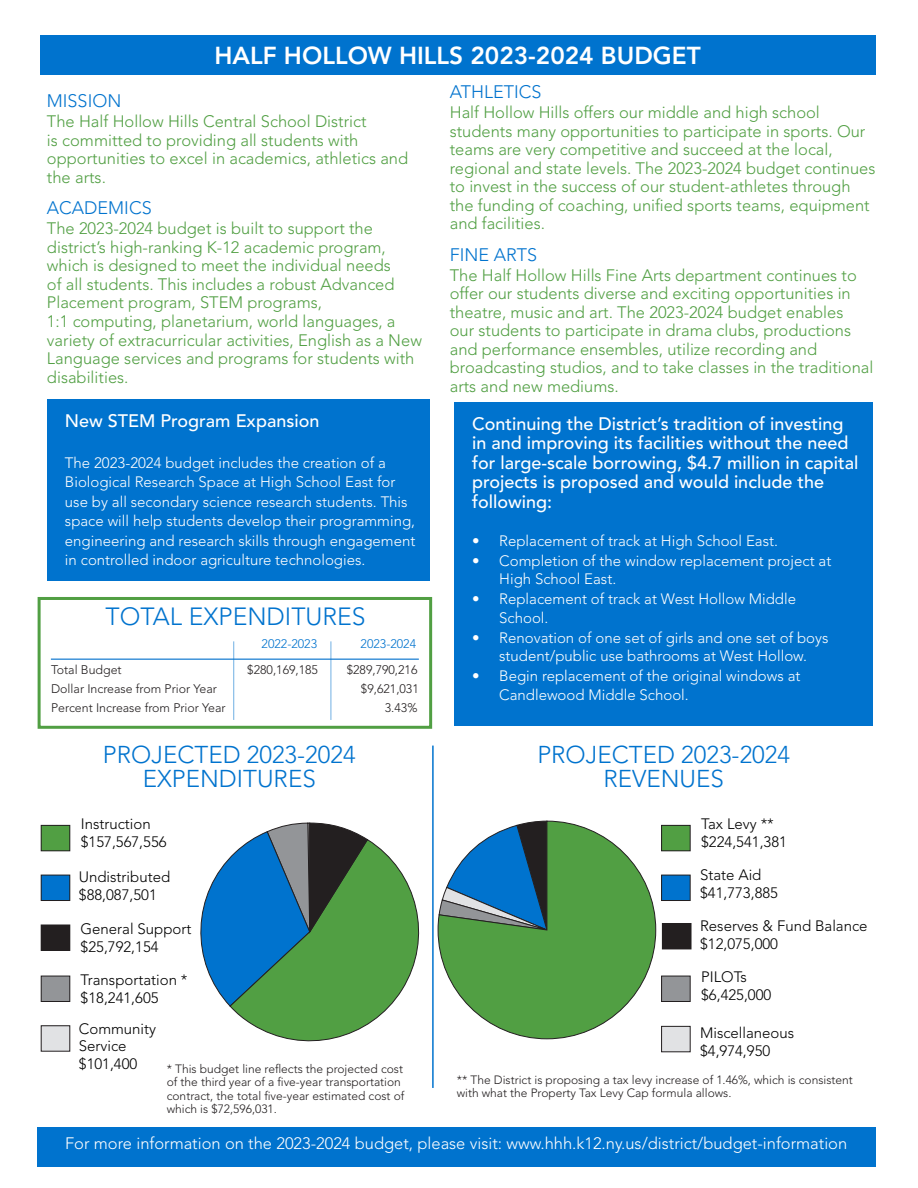
<style>
.page{position:relative;width:918px;height:1188px;background:#fff}
.page>*{position:absolute;margin:0;border:0;box-sizing:border-box;transform-origin:0 0}
.Paragraph_Style1{font:300 24.75px "Avenir LT Std";color:#0073ce}
.Paragraph_Style1-2{font:800 24.45px "Avenir LT Std";color:#fff}
.Paragraph_Style45{font:300 24.15px/24.2px "Avenir LT Std";color:#0073ce;text-align:center}
.Paragraph_Style7{font:500 18px/19.5px "Avenir LT Std";color:#fff}
.Paragraph_Style7-2{font:300 18px "Avenir LT Std";color:#0073ce}
.Paragraph_Style35{font:300 16.5px/18.6px "Avenir LT Std";color:#519f43}
.t1{font:300 16.5px "Avenir LT Std";color:#fff}
.Paragraph_Style7-3{font:300 15px/19.5px "Avenir LT Std";color:#fff}
.Avenir{font:300 15px/16.5px "Avenir LT Std";color:#000}
.Paragraph_Style9{font:300 12.3px "Avenir LT Std";color:#231f20}
.Paragraph_Style1-3{font:300 12.3px "Avenir LT Std";color:#231f20}
.Paragraph_Style1-4{font:300 12.3px "Avenir LT Std";color:#0073ce}
.Paragraph_Style29{font:300 12.3px "Avenir LT Std";color:#231f20}
.Paragraph_Style16{font:300 12.3px "Avenir LT Std";color:#231f20}
.Avenir-2{font:300 12px/13.5px "Avenir LT Std";color:#231f20}
</style>
<div class="page">
<div style="left:40px;top:35px;width:836px;height:40px;background:#0073ce"></div>
<div style="left:38px;top:1127px;width:838px;height:40px;background:#0073ce"></div>
<div style="left:662px;top:825px;width:28px;height:26px;background:#519f43"></div>
<div style="left:661px;top:825px;width:30px;height:26px;border:1px solid #231f20"></div>
<div style="left:662px;top:875px;width:28px;height:26px;background:#0073ce"></div>
<div style="left:661px;top:875px;width:30px;height:26px;border:1px solid #231f20"></div>
<div style="left:662px;top:923px;width:29px;height:26px;background:#231f20"></div>
<div style="left:662px;top:976px;width:28px;height:25px;background:#939598"></div>
<div style="left:661px;top:976px;width:30px;height:26px;border:1px solid #231f20"></div>
<div style="left:662px;top:1026px;width:28px;height:26px;background:#e1e2e4"></div>
<div style="left:661px;top:1026px;width:30px;height:26px;border:1px solid #231f20"></div>
<div style="left:41px;top:825px;width:29px;height:26px;background:#519f43"></div>
<div style="left:41px;top:825px;width:29px;height:26px;border:1px solid #231f20"></div>
<div style="left:41px;top:875px;width:29px;height:26px;background:#0073ce"></div>
<div style="left:41px;top:875px;width:29px;height:26px;border:1px solid #231f20"></div>
<div style="left:41px;top:976px;width:29px;height:25px;background:#939598"></div>
<div style="left:41px;top:976px;width:29px;height:26px;border:1px solid #231f20"></div>
<div style="left:41px;top:1026px;width:29px;height:25px;background:#e1e2e4"></div>
<div style="left:41px;top:1025px;width:29px;height:27px;border:1px solid #231f20"></div>
<div style="left:41px;top:925px;width:29px;height:25px;background:#231f20"></div>
<div style="left:41px;top:925px;width:29px;height:26px;border:1px solid #231f20"></div>
<hr style="left:432px;top:746px;width:2px;height:342px;background:#0073ce">
<hr style="left:330px;top:641px;width:1px;height:79px;background:#80b8e6">
<hr style="left:233px;top:641px;width:1px;height:79px;background:#80b8e6">
<hr style="left:51px;top:659px;width:368px;height:1px;background:#0070cd">
<div style="left:454px;top:402px;width:419px;height:324px;background:#0073ce"></div>
<div style="left:38px;top:597px;width:394px;height:132px;border:3px solid #519f43"></div>
<div style="left:47px;top:400px;width:382px;height:181px;background:#0073ce"></div>
<svg style="left:230px;top:839px;width:204px;height:217px"></svg>
<svg style="left:200px;top:823px;width:168px;height:184px;background:#4a8a8f"></svg>
<svg style="left:438px;top:821px;width:218px;height:218px"></svg>
<p class="Paragraph_Style1-2" style="left:214px;top:41px;width:488px">HALF HOLLOW HILLS 2023-2024 BUDGET</p>
<p class="Paragraph_Style7-2" style="left:47px;top:90px;width:76px">MISSION</p>
<p class="Paragraph_Style35" style="left:47px;top:112px;width:363px">The Half Hollow Hills Central School District<br>is committed to providing all students with opportunities to excel in academics, athletics and the arts.</p>
<p class="Paragraph_Style7-2" style="left:47px;top:198px;width:106px">ACADEMICS</p>
<p class="Paragraph_Style35" style="left:47px;top:220px;width:376px">The 2023-2024 budget is built to support the district’s high-ranking K-12 academic program, which is designed to meet the individual needs<br>of all students. This includes a robust Advanced Placement program, STEM programs,<br>1:1 computing, planetarium, world languages, a variety of extracurricular activities, English as a New Language services and programs for students with disabilities.</p>
<p class="Paragraph_Style7" style="left:65px;top:412px;width:256px">New STEM Program Expansion</p>
<p class="Paragraph_Style7-3" style="left:65px;top:453px;width:352px">The 2023-2024 budget includes the creation of a Biological Research Space at High School East for use by all secondary science research students. This space will help students develop their programming, engineering and research skills through engagement in controlled indoor agriculture technologies.</p>
<p class="Paragraph_Style1" style="left:106px;top:602px;width:262px">TOTAL EXPENDITURES</p>
<p class="Paragraph_Style9" style="left:51px;top:663px;width:72px">Total Budget</p>
<p class="Paragraph_Style9" style="left:51px;top:682px;width:167px">Dollar Increase from Prior Year</p>
<p class="Paragraph_Style1-3" style="left:51px;top:701px;width:176px">Percent Increase from Prior Year</p>
<p class="Paragraph_Style1-4" style="left:262px;top:637px;width:57px">2022-2023</p>
<p class="Paragraph_Style9" style="left:247px;top:663px;width:72px">$280,169,185</p>
<p class="Paragraph_Style1-4" style="left:361px;top:637px;width:57px">2023-2024</p>
<p class="Paragraph_Style9" style="left:347px;top:663px;width:72px">$289,790,216</p>
<p class="Paragraph_Style29" style="left:361px;top:682px;width:59px">$9,621,031</p>
<p class="Paragraph_Style16" style="left:385px;top:701px;width:34px">3.43%</p>
<p class="Paragraph_Style7-2" style="left:450px;top:81px;width:93px">ATHLETICS</p>
<p class="Paragraph_Style35" style="left:450px;top:103px;width:427px">Half Hollow Hills offers our middle and high school students many opportunities to participate in sports. Our teams are very competitive and succeed at the local, regional and state levels. The 2023-2024 budget continues to invest in the success of our student-athletes through the funding of coaching, unified sports teams, equipment and facilities.</p>
<p class="Paragraph_Style7-2" style="left:450px;top:244px;width:89px">FINE ARTS</p>
<p class="Paragraph_Style35" style="left:450px;top:266px;width:425px">The Half Hollow Hills Fine Arts department continues to offer our students diverse and exciting opportunities in theatre, music and art. The 2023-2024 budget enables<br>our students to participate in drama clubs, productions and performance ensembles, utilize recording and broadcasting studios, and to take classes in the traditional arts and new mediums.</p>
<p class="Paragraph_Style7" style="left:472px;top:414px;width:388px">Continuing the District’s tradition of investing in and improving its facilities without the need for large-scale borrowing, $4.7 million in capital projects is proposed and would include the following:</p>
<p class="Paragraph_Style7-3" style="left:472px;top:531px;width:307px">• Replacement of track at High School East.</p>
<p class="Paragraph_Style7-3" style="left:499px;top:551px;width:334px;line-height:18.6px;text-indent:-27px">• Completion of the window replacement project at<br>High School East.</p>
<p class="Paragraph_Style7-3" style="left:499px;top:590px;width:298px;line-height:18.6px;text-indent:-27px">• Replacement of track at West Hollow Middle<br>School.</p>
<p class="Paragraph_Style7-3" style="left:472px;top:629px;width:358px;line-height:18.5px;text-align:center">• Renovation of one set of girls and one set of boys student/public use bathrooms at West Hollow.</p>
<p class="Paragraph_Style7-3" style="left:499px;top:667px;width:303px;line-height:18.6px;text-indent:-27px">• Begin replacement of the original windows at<br>Candlewood Middle School.</p>
<p class="Paragraph_Style45" style="left:103px;top:742px;width:254px">PROJECTED 2023-2024<br>EXPENDITURES</p>
<p class="Paragraph_Style45" style="left:537px;top:742px;width:254px">PROJECTED 2023-2024<br>REVENUES</p>
<p class="Avenir" style="left:81px;top:816px;width:72px">Instruction</p>
<p class="Avenir" style="left:81px;top:834px;width:87px">$157,567,556</p>
<p class="Avenir" style="left:79px;top:868px;width:93px">Undistributed</p>
<p class="Avenir" style="left:79px;top:886px;width:79px">$88,087,501</p>
<p class="Avenir" style="left:81px;top:920px;width:112px">General Support</p>
<p class="Avenir" style="left:81px;top:938px;width:79px">$25,792,154</p>
<p class="Avenir" style="left:81px;top:972px;width:108px">Transportation *</p>
<p class="Avenir" style="left:81px;top:990px;width:79px">$18,241,605</p>
<p class="Avenir" style="left:79px;top:1021px;width:79px">Community<br>Service</p>
<p class="Avenir" style="left:79px;top:1056px;width:60px">$101,400</p>
<p class="Avenir-2" style="left:167px;top:1062px;width:239px">* This budget line reflects the projected cost of the third year of a five-year transportation contract, the total five-year estimated cost of which is $72,596,031.</p>
<p class="Avenir-2" style="left:457px;top:1073px;width:398px">** The District is proposing a tax levy increase of 1.46%, which is consistent with what the Property Tax Levy Cap formula allows.</p>
<p class="Avenir" style="left:701px;top:816px;width:74px">Tax Levy **</p>
<p class="Avenir" style="left:701px;top:834px;width:87px">$224,541,381</p>
<p class="Avenir" style="left:700px;top:866px;width:63px">State Aid</p>
<p class="Avenir" style="left:700px;top:884px;width:80px">$41,773,885</p>
<p class="Avenir" style="left:700px;top:918px;width:169px">Reserves &amp; Fund Balance</p>
<p class="Avenir" style="left:700px;top:936px;width:80px">$12,075,000</p>
<p class="Avenir" style="left:701px;top:969px;width:47px">PILOTs</p>
<p class="Avenir" style="left:701px;top:987px;width:72px">$6,425,000</p>
<p class="Avenir" style="left:700px;top:1025px;width:96px">Miscellaneous</p>
<p class="Avenir" style="left:700px;top:1043px;width:72px">$4,974,950</p>
<p class="t1" style="left:65px;top:1134px;width:784px">For more information on the 2023-2024 budget, please visit: www.hhh.k12.ny.us/district/budget-information</p>
</div>
